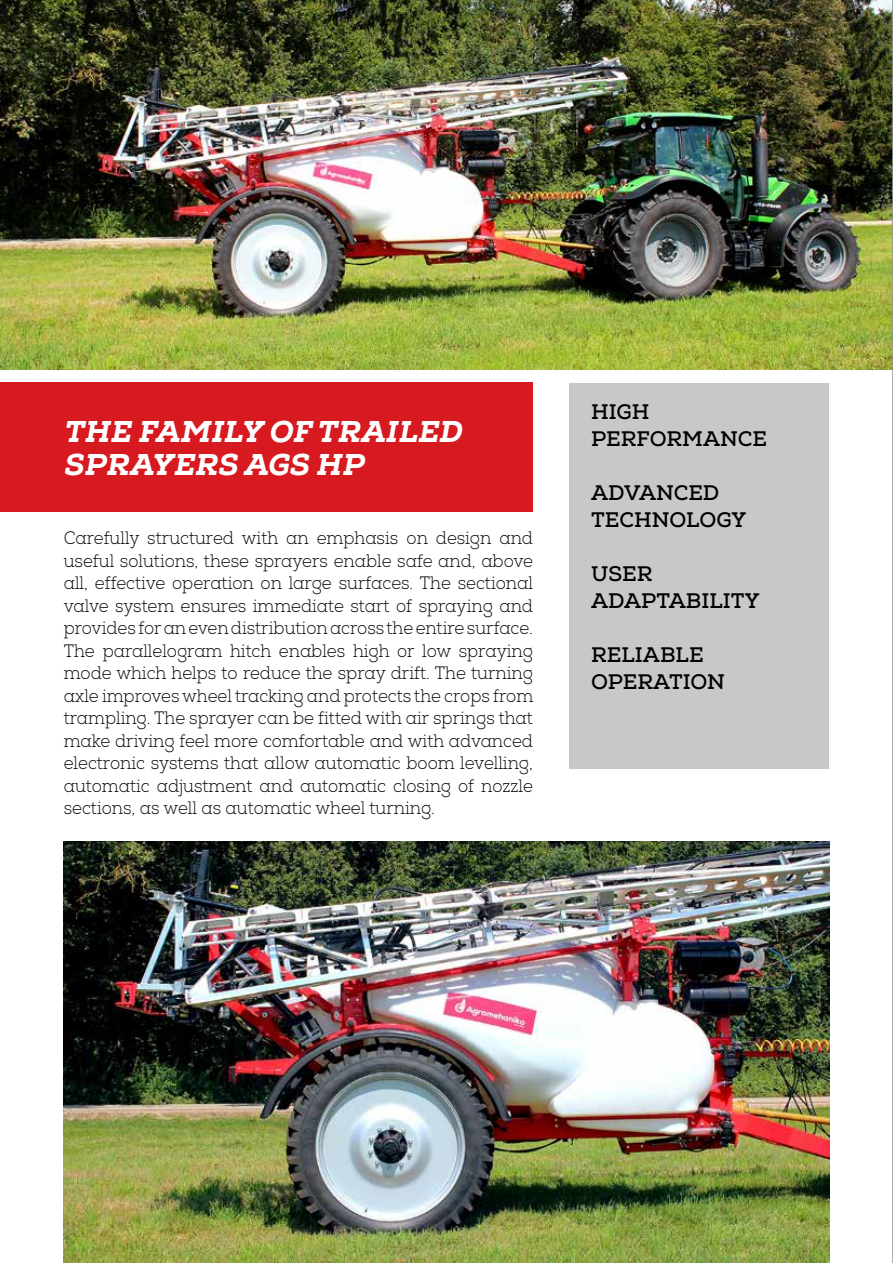
<style>
.page{position:relative;width:893px;height:1263px;background:#fff}
.page>*{position:absolute;margin:0;border:0;box-sizing:border-box;transform-origin:0 0}
.t1{font:italic 800 30px/33px "Nexa Slab";color:#fff}
.t2{font:700 21px/27px "Nexa Slab";color:#000}
.t3{font:300 18px/22.5px "Nexa Slab";color:#000;text-align:justify;scale:.93 1}
</style>
<div class="page">
<div style="left:0;top:383px;width:533px;height:129px;background:#d71920"></div>
<img style="left:0;top:0;width:892px;height:370px">
<div style="left:570px;top:383px;width:259px;height:386px;background:#c7c8ca"></div>
<hr style="left:892px;top:0;width:1px;height:1263px;background:#939598">
<img style="left:64px;top:842px;width:765px;height:421px">
<h1 class="t1" style="left:65px;top:415px;width:400px">THE FAMILY OF TRAILED<br>SPRAYERS AGS HP</h1>
<p class="t3" style="left:64px;top:527px;width:506px">Carefully structured with an emphasis on design and useful solutions, these sprayers enable safe and, above all, effective operation on large surfaces. The sectional valve system ensures immediate start of spraying and provides for an even distribution across the entire surface.<br>The parallelogram hitch enables high or low spraying mode which helps to reduce the spray drift. The turning axle improves wheel tracking and protects the crops from trampling. The sprayer can be fitted with air springs that make driving feel more comfortable and with advanced electronic systems that allow automatic boom levelling, automatic adjustment and automatic closing of nozzle sections, as well as automatic wheel turning.</p>
<p class="t2" style="left:591px;top:399px;width:177px">HIGH<br>PERFORMANCE</p>
<p class="t2" style="left:591px;top:480px;width:157px">ADVANCED<br>TECHNOLOGY</p>
<p class="t2" style="left:591px;top:561px;width:170px">USER<br>ADAPTABILITY</p>
<p class="t2" style="left:591px;top:642px;width:136px">RELIABLE<br>OPERATION</p>
</div>
